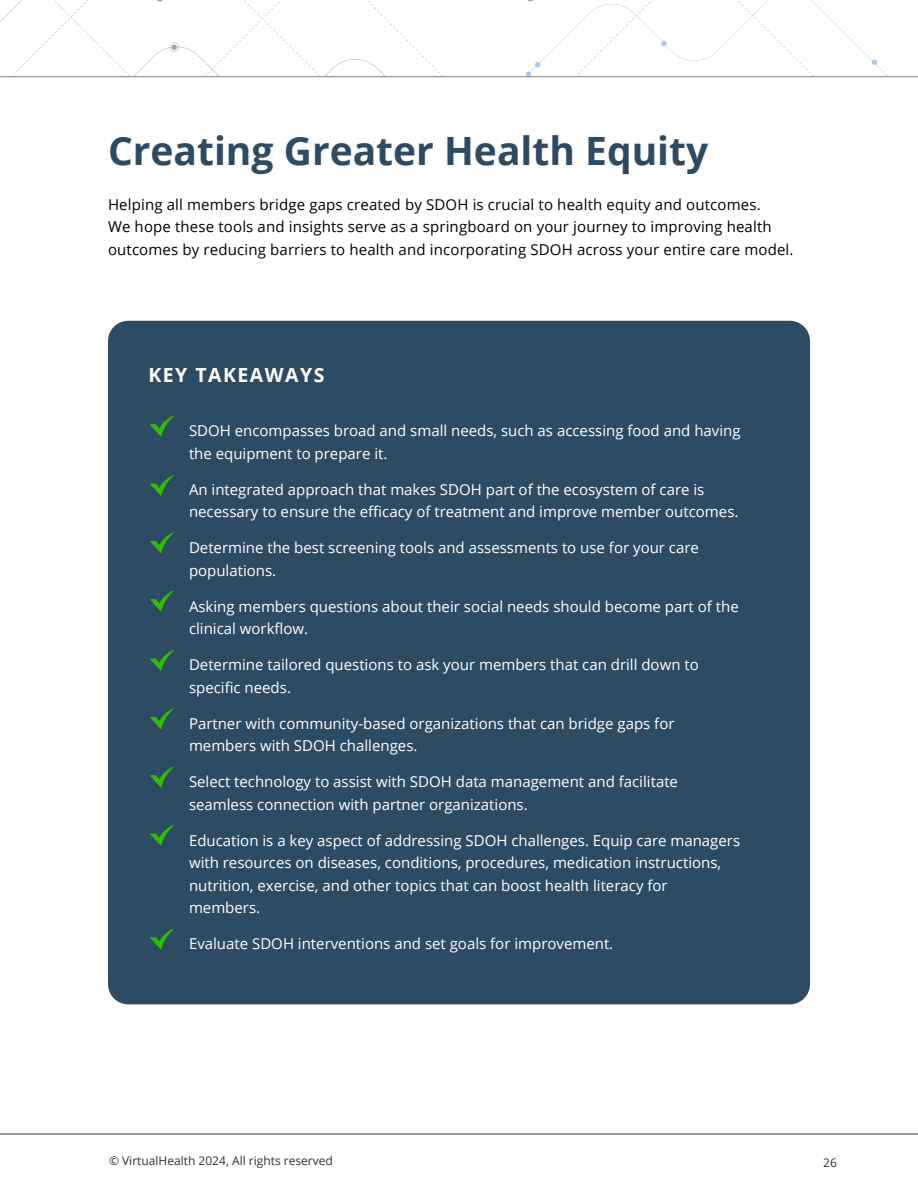
<style>
.page{position:relative;width:918px;height:1188px;background:#fff}
.page>*{position:absolute;margin:0;border:0;box-sizing:border-box;transform-origin:0 0}
.t1{font:700 39px "Open Sans";color:#2e4b64}
.t2{font:700 19.5px "Open Sans";letter-spacing:.075em;color:#fff}
.t3{font:15px/22.5px "Open Sans";color:#fff}
.t4{font:15px/22.5px "Open Sans";letter-spacing:.01em;color:#000}
.t5{font:12px "Open Sans";color:#323232}
</style>
<div class="page">
<hr style="left:0;top:1134px;width:918px;height:1px;background:#323232">
<svg style="left:0;top:0;width:888px;height:76px"></svg>
<hr style="left:0;top:76px;width:918px;height:1px;background:#848484">
<div style="left:108px;top:321px;width:702px;height:683px;background:#2e4b64;border-radius:20px"></div>
<svg style="left:150px;top:415px;width:24px;height:21px"></svg>
<svg style="left:150px;top:475px;width:24px;height:21px"></svg>
<svg style="left:150px;top:532px;width:24px;height:21px"></svg>
<svg style="left:150px;top:590px;width:24px;height:21px"></svg>
<svg style="left:150px;top:650px;width:24px;height:21px"></svg>
<svg style="left:150px;top:708px;width:24px;height:21px"></svg>
<svg style="left:150px;top:766px;width:24px;height:21px"></svg>
<svg style="left:150px;top:825px;width:24px;height:21px"></svg>
<svg style="left:150px;top:928px;width:24px;height:21px"></svg>
<h1 class="t1" style="left:108px;top:123px;width:602px">Creating Greater Health Equity</h1>
<p class="t4" style="left:108px;top:193px;width:687px">Helping all members bridge gaps created by SDOH is crucial to health equity and outcomes.<br>We hope these tools and insights serve as a springboard on your journey to improving health outcomes by reducing barriers to health and incorporating SDOH across your entire care model.</p>
<h2 class="t2" style="left:148px;top:361px;width:177px">KEY TAKEAWAYS</h2>
<p class="t3" style="left:189px;top:419px;width:553px">SDOH encompasses broad and small needs, such as accessing food and having the equipment to prepare it.</p>
<p class="t3" style="left:189px;top:478px;width:551px">An integrated approach that makes SDOH part of the ecosystem of care is necessary to ensure the efficacy of treatment and improve member outcomes.</p>
<p class="t3" style="left:189px;top:536px;width:511px">Determine the best screening tools and assessments to use for your care populations.</p>
<p class="t3" style="left:189px;top:595px;width:551px">Asking members questions about their social needs should become part of the clinical workflow.</p>
<p class="t3" style="left:189px;top:653px;width:511px">Determine tailored questions to ask your members that can drill down to specific needs.</p>
<p class="t3" style="left:189px;top:712px;width:487px">Partner with community-based organizations that can bridge gaps for members with SDOH challenges.</p>
<p class="t3" style="left:189px;top:770px;width:491px">Select technology to assist with SDOH data management and facilitate seamless connection with partner organizations.</p>
<p class="t3" style="left:189px;top:829px;width:553px">Education is a key aspect of addressing SDOH challenges. Equip care managers with resources on diseases, conditions, procedures, medication instructions, nutrition, exercise, and other topics that can boost health literacy for members.</p>
<p class="t3" style="left:189px;top:932px;width:426px">Evaluate SDOH interventions and set goals for improvement.</p>
<p class="t5" style="left:109px;top:1152px;width:225px">© VirtualHealth 2024, All rights reserved</p>
<p class="t5" style="left:823px;top:1154px;width:15px">26</p>
</div>
